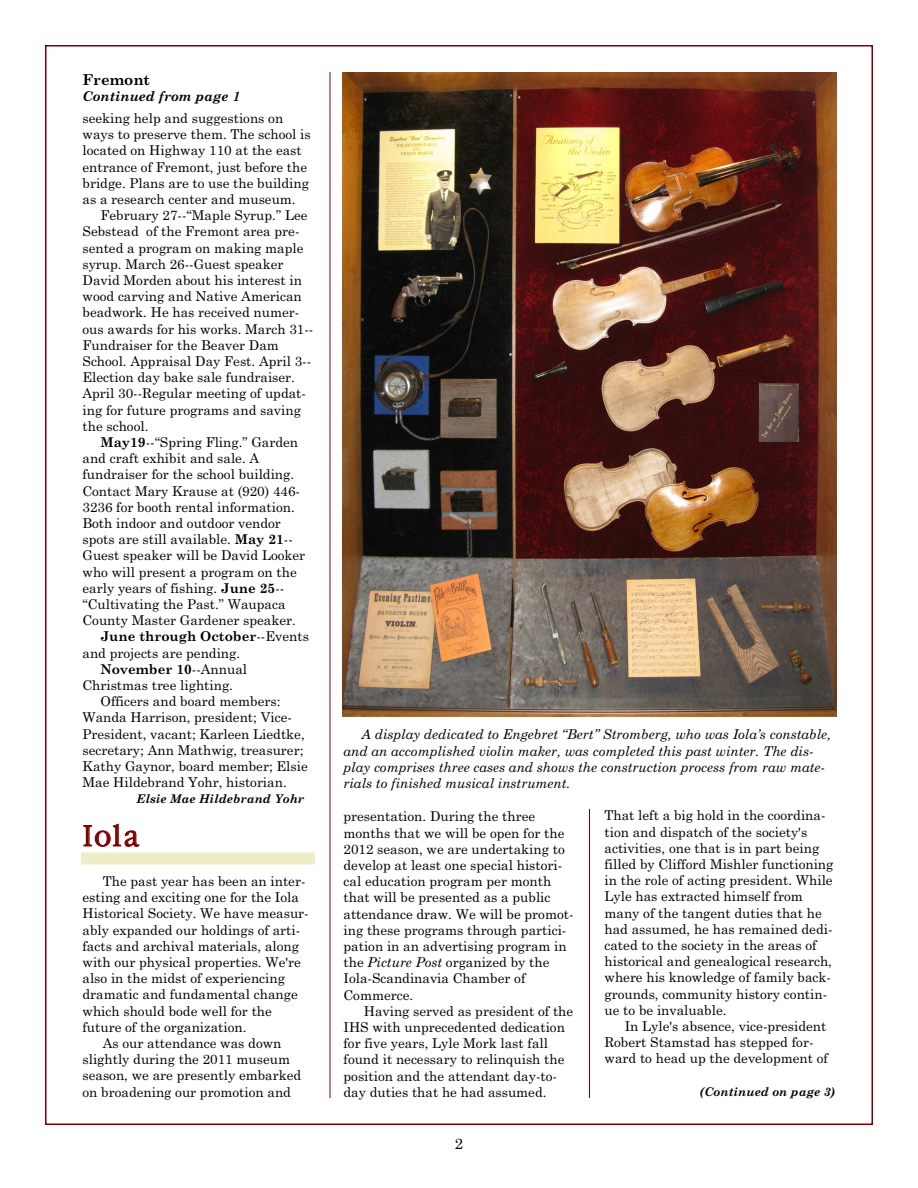
<style>
.page{position:relative;width:918px;height:1188px;background:#fff}
.page>*{position:absolute;margin:0;border:0;box-sizing:border-box;transform-origin:0 0}
.t1{font:27px "New York";color:#800000}
.t2{font:700 15px "Century Schoolbook";color:#000}
.t3{font:15px "Century Schoolbook";color:#000}
.t4{font:13.5px/16.2px "Century Schoolbook";color:#000}
.t5{font:italic 13.5px/16.2px "Century Schoolbook";color:#000}
.t6{font:13.5px "Century Schoolbook Bold TT";color:#000}
.t7{font:italic 700 13.5px "Century Schoolbook";color:#000}
.t8{font:italic 700 12px "Century Schoolbook";color:#000}
.s1{font-family:"Century Schoolbook Bold TT"}
.s2{font-family:"Century Schoolbook"}
.s3{font-family:"Century Schoolbook Italic TT"}
</style>
<div class="page">
<hr style="left:330px;top:72px;width:1px;height:1026px;background:#800000">
<hr style="left:589px;top:809px;width:1px;height:289px;background:#800000">
<div style="left:81px;top:852px;width:234px;height:12px;background:#efecc8"></div>
<img style="left:343px;top:72px;width:494px;height:645px">
<p class="t2" style="left:82px;top:71px;width:69px">Fremont</p>
<p class="t7" style="left:82px;top:89px;width:159px">Continued from page 1</p>
<p class="t4" style="left:82px;top:110px;width:230px">seeking help and suggestions on ways to preserve them. The school is located on Highway 110 at the east entrance of Fremont, just before the bridge. Plans are to use the building as a research center and museum.</p>
<p class="t4" style="left:82px;top:207px;width:232px;text-indent:18px">February 27--“Maple Syrup.” Lee<br>Sebstead of the Fremont area pre&shy;sented a program on making maple syrup. March 26--Guest speaker<br>David Morden about his interest in wood carving and Native American beadwork. He has received numer&shy;ous awards for his works. March 31--<br>Fundraiser for the Beaver Dam<br>School. Appraisal Day Fest. April 3--<br>Election day bake sale fundraiser.<br>April 30--Regular meeting of updat&shy;ing for future programs and saving the school.</p>
<p class="t4" style="left:83px;top:434px;width:224px;text-indent:18px"><span class="s1">May19</span>--“Spring Fling.” Garden and craft exhibit and sale. A fundraiser for the school building.<br>Contact Mary Krause at (920) 446- 3236 for booth rental information.<br>Both indoor and outdoor vendor spots are still available. <span class="s1">May 21</span>-- Guest speaker will be David Looker who will present a program on the early years of fishing. <span class="s1">June 25</span>-- “Cultivating the Past.” Waupaca County Master Gardener speaker.</p>
<p class="t6" style="left:101px;top:629px;width:210px">June through October<span class="s2">--Events</span></p>
<p class="t4" style="left:83px;top:645px;width:159px">and projects are pending.</p>
<p class="t6" style="left:101px;top:661px;width:148px">November 10<span class="s2">--Annual</span></p>
<p class="t4" style="left:83px;top:677px;width:152px">Christmas tree lighting.</p>
<p class="t4" style="left:101px;top:693px;width:182px">Officers and board members:</p>
<p class="t4" style="left:83px;top:710px;width:211px">Wanda Harrison, president; Vice-</p>
<p class="t4" style="left:83px;top:726px;width:224px">President, vacant; Karleen Liedtke,</p>
<p class="t4" style="left:83px;top:742px;width:222px">secretary; Ann Mathwig, treasurer;</p>
<p class="t4" style="left:83px;top:758px;width:227px">Kathy Gaynor, board member; Elsie</p>
<p class="t4" style="left:83px;top:774px;width:206px">Mae Hildebrand Yohr, historian.</p>
<p class="t8" style="left:136px;top:792px;width:169px">Elsie Mae Hildebrand Yohr</p>
<h1 class="t1" style="left:83px;top:821px;width:58px">Iola</h1>
<p class="t4" style="left:103px;top:873px;width:204px">The past year has been an inter-</p>
<p class="t4" style="left:83px;top:889px;width:218px">esting and exciting one for the Iola</p>
<p class="t4" style="left:83px;top:906px;width:228px">Historical Society. We have measur-</p>
<p class="t4" style="left:83px;top:922px;width:219px">ably expanded our holdings of arti-</p>
<p class="t4" style="left:82px;top:938px;width:218px">facts and archival materials, along</p>
<p class="t4" style="left:82px;top:954px;width:220px">with our physical properties. We're</p>
<p class="t4" style="left:83px;top:970px;width:204px">also in the midst of experiencing</p>
<p class="t4" style="left:83px;top:987px;width:217px">dramatic and fundamental change</p>
<p class="t4" style="left:83px;top:1003px;width:191px">which should bode well for the</p>
<p class="t4" style="left:83px;top:1019px;width:165px">future of the organization.</p>
<p class="t4" style="left:103px;top:1035px;width:180px">As our attendance was down</p>
<p class="t4" style="left:83px;top:1051px;width:209px">slightly during the 2011 museum</p>
<p class="t4" style="left:83px;top:1068px;width:220px">season, we are presently embarked</p>
<p class="t4" style="left:83px;top:1084px;width:210px">on broadening our promotion and</p>
<p class="t5" style="left:343px;top:727px;width:489px;text-indent:18px">A display dedicated to Engebret “Bert” Stromberg, who was Iola’s constable, and an accomplished violin maker, was completed this past winter. The dis&shy;play comprises three cases and shows the construction process from raw mate&shy;rials to finished musical instrument.</p>
<p class="t4" style="left:344px;top:809px;width:232px">presentation. During the three months that we will be open for the<br>2012 season, we are undertaking to develop at least one special histori&shy;cal education program per month that will be presented as a public attendance draw. We will be promot&shy;ing these programs through partici&shy;pation in an advertising program in the <span class="s3">Picture Post</span> organized by the<br>Iola-Scandinavia Chamber of<br>Commerce.</p>
<p class="t4" style="left:344px;top:1003px;width:231px;text-indent:20px">Having served as president of the IHS with unprecedented dedication for five years, Lyle Mork last fall found it necessary to relinquish the position and the attendant day-to&shy;day duties that he had assumed.</p>
<p class="t3" style="left:455px;top:1135px;width:10px">2</p>
<p class="t4" style="left:605px;top:808px;width:230px">That left a big hold in the coordina&shy;tion and dispatch of the society's activities, one that is in part being filled by Clifford Mishler functioning in the role of acting president. While Lyle has extracted himself from many of the tangent duties that he had assumed, he has remained dedi&shy;cated to the society in the areas of historical and genealogical research, where his knowledge of family back&shy;grounds, community history contin&shy;ue to be invaluable.</p>
<p class="t4" style="left:605px;top:1018px;width:225px;text-indent:20px">In Lyle's absence, vice-president<br>Robert Stamstad has stepped for&shy;ward to head up the development of</p>
<p class="t8" style="left:700px;top:1085px;width:137px">(Continued on page 3)</p>
</div>
